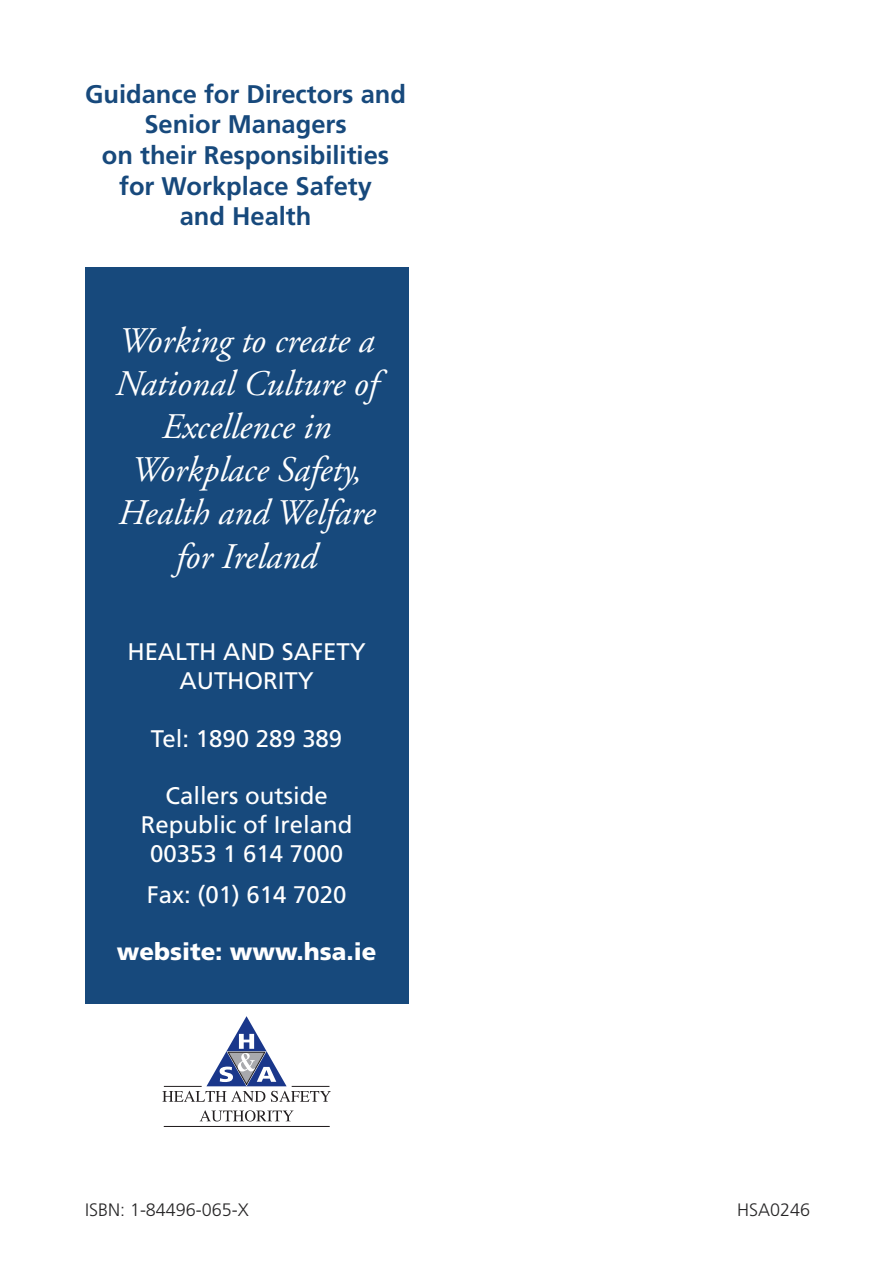
<style>
.page{position:relative;width:893px;height:1263px;background:#fff}
.page>*{position:absolute;margin:0;border:0;box-sizing:border-box;transform-origin:0 0}
.t1{font:36px/43.2px "Adobe Garamond Italic Os F";color:#fff;text-align:center}
.t2{font:700 25.5px/30.6px "Frutiger";color:#17497c;text-align:center}
.t3{font:24px/28.8px "Frutiger";color:#fff;text-align:center}
.t4{font:900 24px "Frutiger";color:#fff}
.t5{font:300 18px "Frutiger";color:#272627}
</style>
<div class="page">
<svg style="left:162px;top:1016px;width:169px;height:86px"></svg>
<svg style="left:200px;top:1110px;width:94px;height:11px"></svg>
<hr style="left:164px;top:1126px;width:165px;height:1px;background:#231f20">
<div style="left:85px;top:267px;width:323px;height:736px;background:#17497c"></div>
<p class="t2" style="left:85px;top:81px;width:322px">Guidance for Directors and<br>Senior Managers<br>on their Responsibilities for Workplace Safety<br>and Health</p>
<h1 class="t1" style="left:115px;top:322px;width:264px">Working to create a<br>National Culture of<br>Excellence in<br>Workplace Safety,<br>Health and Welfare for Ireland</h1>
<p class="t3" style="left:127px;top:639px;width:240px">HEALTH AND SAFETY<br>AUTHORITY</p>
<p class="t3" style="left:151px;top:726px;width:193px">Tel: 1890 289 389</p>
<p class="t3" style="left:141px;top:783px;width:213px">Callers outside<br>Republic of Ireland<br>00353 1 614 7000</p>
<p class="t3" style="left:147px;top:882px;width:201px">Fax: (01) 614 7020</p>
<p class="t4" style="left:117px;top:942px;width:261px">website: www.hsa.ie</p>
<p class="t5" style="left:85px;top:1203px;width:165px">ISBN: 1-84496-065-X</p>
<p class="t5" style="left:737px;top:1203px;width:74px">HSA0246</p>
</div>
